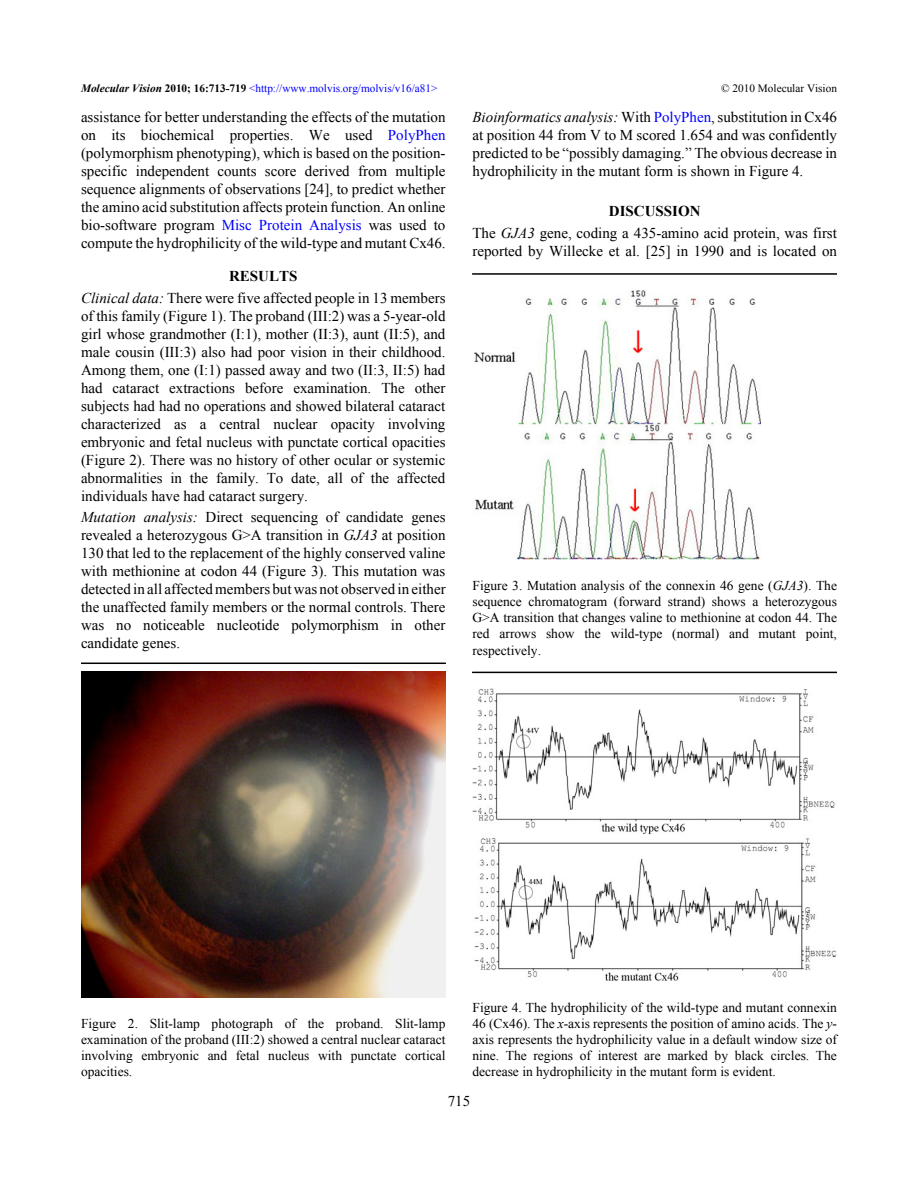
<style>
.page{position:relative;width:918px;height:1188px;background:#fff}
.page>*{position:absolute;margin:0;border:0;box-sizing:border-box;transform-origin:0 0}
.t1{font:15px/18px "Times New Roman";color:#000;text-align:justify}
.t2{font:13.5px/16.2px "Times New Roman";color:#000;text-align:justify}
.t3{font:11.25px "Times New Roman";color:#00f}
.t4{font:11.25px "Times New Roman";color:#000}
.s1{font-weight:700;font-style:italic;color:#000}
.s2{font-weight:700;color:#000}
.s3{color:#00f}
.s4{font-weight:700}
.s5{font-style:italic}
</style>
<div class="page">
<hr style="left:81px;top:663px;width:365px;height:1px;background:#000">
<img style="left:81px;top:672px;width:365px;height:326px">
<hr style="left:472px;top:273px;width:365px;height:2px;background:#000">
<img style="left:473px;top:290px;width:287px;height:270px">
<hr style="left:472px;top:672px;width:365px;height:1px;background:#000">
<img style="left:472px;top:688px;width:364px;height:293px">
<p class="t3" style="left:81px;top:80px;width:358px"><span class="s1">Molecular Vision</span> <span class="s2">2010; 16:713-719</span> &lt;http://www.molvis.org/molvis/v16/a81&gt;</p>
<p class="t4" style="left:721px;top:80px;width:117px">© 2010 Molecular Vision</p>
<p class="t1" style="left:81px;top:108px;width:366px">assistance for better understanding the effects of the mutation on its biochemical properties. We used <span class="s3">PolyPhen </span>(polymorphism phenotyping), which is based on the position&shy;specific independent counts score derived from multiple sequence alignments of observations [24], to predict whether the amino acid substitution affects protein function. An online bio-software program <span class="s3">Misc Protein Analysis</span> was used to compute the hydrophilicity of the wild-type and mutant Cx46.</p>
<p class="t1" style="left:81px;top:264px;width:366px;line-height:22.2px;text-align:center"><span class="s4">RESULTS<br></span><span class="s5">Clinical data:</span> There were five affected people in 13 members</p>
<p class="t1" style="left:81px;top:307px;width:366px">of this family (Figure 1). The proband (III:2) was a 5-year-old girl whose grandmother (I:1), mother (II:3), aunt (II:5), and male cousin (III:3) also had poor vision in their childhood.<br>Among them, one (I:1) passed away and two (II:3, II:5) had had cataract extractions before examination. The other subjects had had no operations and showed bilateral cataract characterized as a central nuclear opacity involving embryonic and fetal nucleus with punctate cortical opacities (Figure 2). There was no history of other ocular or systemic abnormalities in the family. To date, all of the affected individuals have had cataract surgery.</p>
<p class="t1" style="left:81px;top:508px;width:366px"><span class="s5">Mutation analysis:</span> Direct sequencing of candidate genes revealed a heterozygous G&gt;A transition in <span class="s5">GJA3</span> at position 130 that led to the replacement of the highly conserved valine with methionine at codon 44 (Figure 3). This mutation was detected in all affected members but was not observed in either the unaffected family members or the normal controls. There was no noticeable nucleotide polymorphism in other candidate genes.</p>
<p class="t1" style="left:472px;top:108px;width:366px"><span class="s5">Bioinformatics analysis:</span> With <span class="s3">PolyPhen</span>, substitution in Cx46 at position 44 from V to M scored 1.654 and was confidently predicted to be “possibly damaging.” The obvious decrease in hydrophilicity in the mutant form is shown in Figure 4.</p>
<p class="t1" style="left:472px;top:200px;width:366px;line-height:21.9px;text-align:center"><span class="s4">DISCUSSION<br></span>The <span class="s5">GJA3</span> gene, coding a 435-amino acid protein, was first</p>
<p class="t1" style="left:472px;top:242px;width:366px">reported by Willecke et al. [25] in 1990 and is located on</p>
<p class="t2" style="left:472px;top:577px;width:366px">Figure 3. Mutation analysis of the connexin 46 gene (<span class="s5">GJA3</span>). The sequence chromatogram (forward strand) shows a heterozygous G&gt;A transition that changes valine to methionine at codon 44. The red arrows show the wild-type (normal) and mutant point, respectively.</p>
<p class="t2" style="left:81px;top:1015px;width:366px">Figure 2. Slit-lamp photograph of the proband. Slit-lamp examination of the proband (III:2) showed a central nuclear cataract involving embryonic and fetal nucleus with punctate cortical opacities.</p>
<p class="t2" style="left:472px;top:999px;width:366px">Figure 4. The hydrophilicity of the wild-type and mutant connexin 46 (Cx46). The <span class="s5">x</span>-axis represents the position of amino acids. The <span class="s5">y&shy;</span>axis represents the hydrophilicity value in a default window size of nine. The regions of interest are marked by black circles. The decrease in hydrophilicity in the mutant form is evident.</p>
<p class="t1" style="left:448px;top:1092px;width:24px">715</p>
</div>
